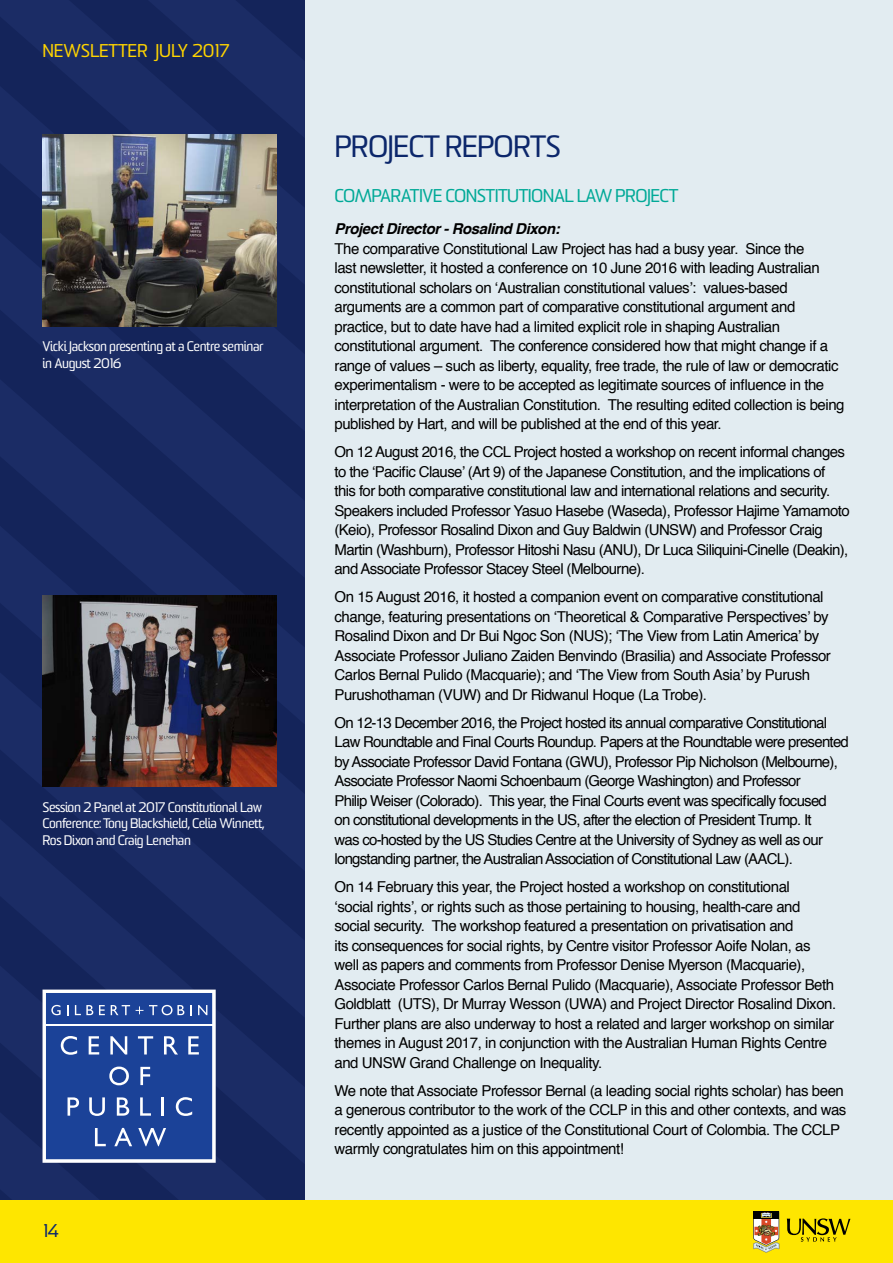
<style>
.page{position:relative;width:893px;height:1263px;background:#fff}
.page>*{position:absolute;margin:0;border:0;box-sizing:border-box;transform-origin:0 0}
.t1{font:30px "Sommet";letter-spacing:-.03em;color:#0c276b}
.t2{font:18px "Sommet";letter-spacing:-.03em;color:#00a997}
.t3{font:18px "Sommet";letter-spacing:-.01em;color:#ffd400}
.t4{font:18px "Sommet";color:#0c276b}
.t5{font:15px/19.5px "Helvetica";letter-spacing:-.03em;color:#000}
.t6{font:15px/19.5px "Helvetica";letter-spacing:-.05em;color:#000}
.t7{font:italic 700 15px "Helvetica";letter-spacing:-.03em;color:#000}
.t8{font:13.5px/16.5px "Sommet";letter-spacing:-.03em;color:#fff}
</style>
<div class="page">
<div style="left:305px;top:0;width:588px;height:1263px;background:#e2ecf1"></div>
<svg style="left:0;top:0;width:305px;height:1201px;background:#18285f"></svg>
<div style="left:0;top:1201px;width:893px;height:62px;background:#fee600"></div>
<svg style="left:47px;top:993px;width:165px;height:166px;background:#2d51a0"></svg>
<hr style="left:46px;top:1024px;width:167px;height:2px;background:#fff">
<div style="left:43px;top:989px;width:173px;height:174px;border:3px solid #fff"></div>
<svg style="left:753px;top:1211px;width:26px;height:41px"></svg>
<svg style="left:787px;top:1218px;width:63px;height:24px"></svg>
<img style="left:43px;top:135px;width:233px;height:191px">
<img style="left:43px;top:595px;width:233px;height:192px">
<p class="t3" style="left:43px;top:39px;width:188px">NEWSLETTER JULY 2017</p>
<p class="t8" style="left:43px;top:339px;width:222px">Vicki Jackson presenting at a Centre seminar in August 2016</p>
<p class="t8" style="left:43px;top:799px;width:223px">Session 2 Panel at 2017 Constitutional Law<br>Conference: Tony Blackshield, Celia Winnett,<br>Ros Dixon and Craig Lenehan</p>
<p class="t4" style="left:43px;top:1219px;width:18px">14</p>
<h1 class="t1" style="left:334px;top:128px;width:228px">PROJECT REPORTS</h1>
<p class="t2" style="left:334px;top:184px;width:345px">COMPARATIVE CONSTITUTIONAL LAW PROJECT</p>
<p class="t7" style="left:334px;top:217px;width:227px">Project Director - Rosalind Dixon:</p>
<p class="t5" style="left:334px;top:239px;width:512px">The comparative Constitutional Law Project has had a busy year. Since the<br>last newsletter, it hosted a conference on 10 June 2016 with leading Australian constitutional scholars on ‘Australian constitutional values’: values-based arguments are a common part of comparative constitutional argument and practice, but to date have had a limited explicit role in shaping Australian constitutional argument. The conference considered how that might change if a range of values – such as liberty, equality, free trade, the rule of law or democratic experimentalism - were to be accepted as legitimate sources of influence in the interpretation of the Australian Constitution. The resulting edited collection is being published by Hart, and will be published at the end of this year.</p>
<p class="t5" style="left:334px;top:443px;width:517px">On 12 August 2016, the CCL Project hosted a workshop on recent informal changes to the ‘Pacific Clause’ (Art 9) of the Japanese Constitution, and the implications of this for both comparative constitutional law and international relations and security.<br>Speakers included Professor Yasuo Hasebe (Waseda), Professor Hajime Yamamoto (Keio), Professor Rosalind Dixon and Guy Baldwin (UNSW) and Professor Craig Martin (Washburn), Professor Hitoshi Nasu (ANU), Dr Luca Siliquini-Cinelle (Deakin), and Associate Professor Stacey Steel (Melbourne).</p>
<p class="t5" style="left:334px;top:588px;width:498px">On 15 August 2016, it hosted a companion event on comparative constitutional change, featuring presentations on ‘Theoretical &amp; Comparative Perspectives’ by Rosalind Dixon and Dr Bui Ngoc Son (NUS); ‘The View from Latin America’ by Associate Professor Juliano Zaiden Benvindo (Brasilia) and Associate Professor Carlos Bernal Pulido (Macquarie); and ‘The View from South Asia’ by Purush Purushothaman (VUW) and Dr Ridwanul Hoque (La Trobe).</p>
<p class="t6" style="left:334px;top:713px;width:516px">On 12-13 December 2016, the Project hosted its annual comparative Constitutional Law Roundtable and Final Courts Roundup. Papers at the Roundtable were presented by Associate Professor David Fontana (GWU), Professor Pip Nicholson (Melbourne), Associate Professor Naomi Schoenbaum (George Washington) and Professor<br>Philip Weiser (Colorado). This year, the Final Courts event was specifically focused<br>on constitutional developments in the US, after the election of President Trump. It<br>was co-hosted by the US Studies Centre at the University of Sydney as well as our longstanding partner, the Australian Association of Constitutional Law (AACL).</p>
<p class="t5" style="left:334px;top:878px;width:503px">On 14 February this year, the Project hosted a workshop on constitutional<br>‘social rights’, or rights such as those pertaining to housing, health-care and social security. The workshop featured a presentation on privatisation and<br>its consequences for social rights, by Centre visitor Professor Aoife Nolan, as well as papers and comments from Professor Denise Myerson (Macquarie), Associate Professor Carlos Bernal Pulido (Macquarie), Associate Professor Beth Goldblatt (UTS), Dr Murray Wesson (UWA) and Project Director Rosalind Dixon.<br>Further plans are also underway to host a related and larger workshop on similar themes in August 2017, in conjunction with the Australian Human Rights Centre and UNSW Grand Challenge on Inequality.</p>
<p class="t5" style="left:334px;top:1081px;width:513px">We note that Associate Professor Bernal (a leading social rights scholar) has been a generous contributor to the work of the CCLP in this and other contexts, and was recently appointed as a justice of the Constitutional Court of Colombia. The CCLP warmly congratulates him on this appointment!</p>
</div>
